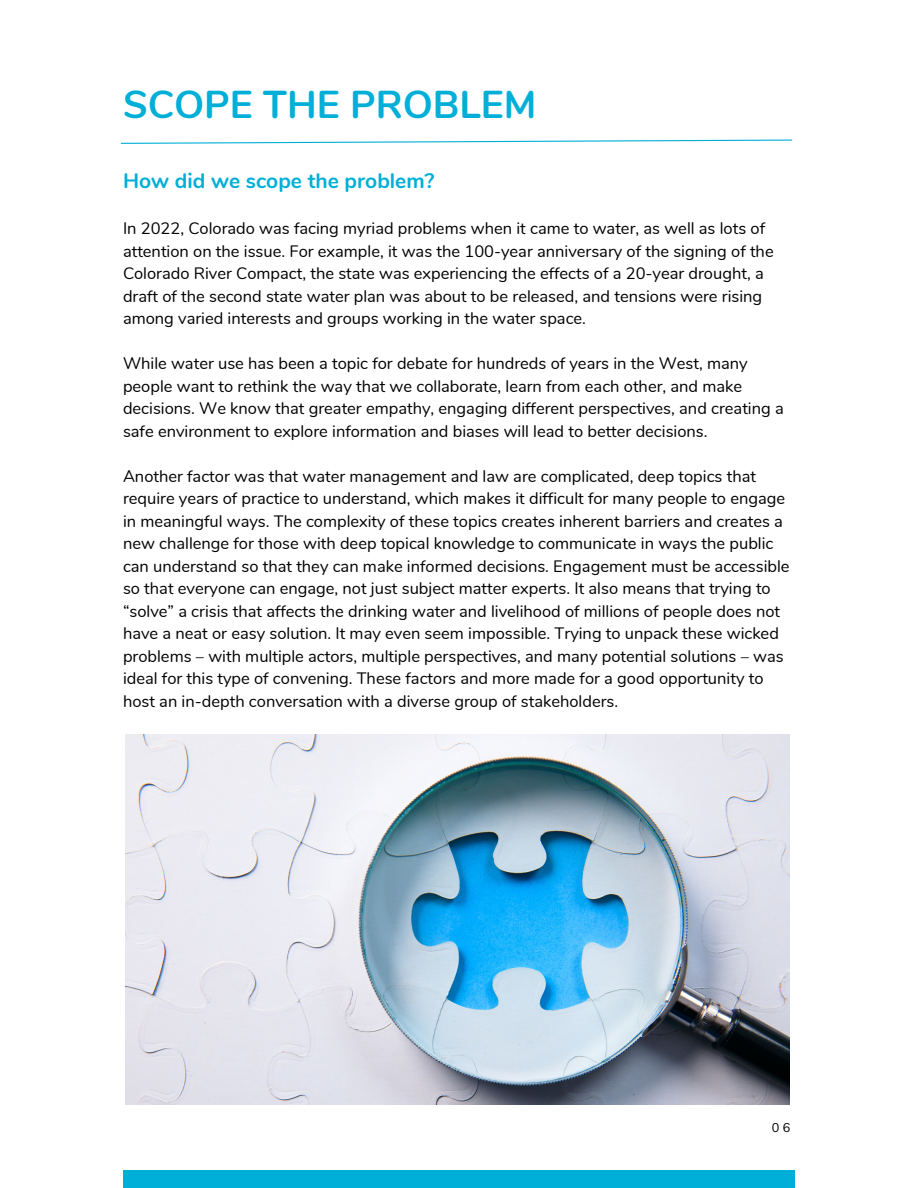
<style>
.page{position:relative;width:918px;height:1188px;background:#fff}
.page>*{position:absolute;margin:0;border:0;box-sizing:border-box;transform-origin:0 0}
.t1{font:700 38.85px "Nunito";color:#00afd7}
.t2{font:700 21px "Nunito";color:#00afd7}
.t3{font:16.5px/22.5px "Nunito";color:#000}
.t4{font:12.75px "Nunito";color:#000001}
</style>
<div class="page">
<svg style="left:120px;top:139px;width:673px;height:5px"></svg>
<div style="left:123px;top:1170px;width:672px;height:18px;background:#00afd7"></div>
<img style="left:125px;top:734px;width:665px;height:371px">
<p class="t1" style="left:123px;top:79px;width:415px">SCOPE THE PROBLEM</p>
<p class="t2" style="left:123px;top:167px;width:313px">How did we scope the problem?</p>
<p class="t3" style="left:123px;top:218px;width:652px">In 2022, Colorado was facing myriad problems when it came to water, as well as lots of attention on the issue. For example, it was the 100-year anniversary of the signing of the Colorado River Compact, the state was experiencing the effects of a 20-year drought, a draft of the second state water plan was about to be released, and tensions were rising among varied interests and groups working in the water space.</p>
<p class="t3" style="left:123px;top:353px;width:662px">While water use has been a topic for debate for hundreds of years in the West, many people want to rethink the way that we collaborate, learn from each other, and make decisions. We know that greater empathy, engaging different perspectives, and creating a safe environment to explore information and biases will lead to better decisions.</p>
<p class="t3" style="left:123px;top:465px;width:668px">Another factor was that water management and law are complicated, deep topics that require years of practice to understand, which makes it difficult for many people to engage in meaningful ways. The complexity of these topics creates inherent barriers and creates a new challenge for those with deep topical knowledge to communicate in ways the public can understand so that they can make informed decisions. Engagement must be accessible so that everyone can engage, not just subject matter experts. It also means that trying to “solve” a crisis that affects the drinking water and livelihood of millions of people does not have a neat or easy solution. It may even seem impossible. Trying to unpack these wicked problems – with multiple actors, multiple perspectives, and many potential solutions – was ideal for this type of convening. These factors and more made for a good opportunity to host an in-depth conversation with a diverse group of stakeholders.</p>
<p class="t4" style="left:772px;top:1119px;width:20px">06</p>
</div>
